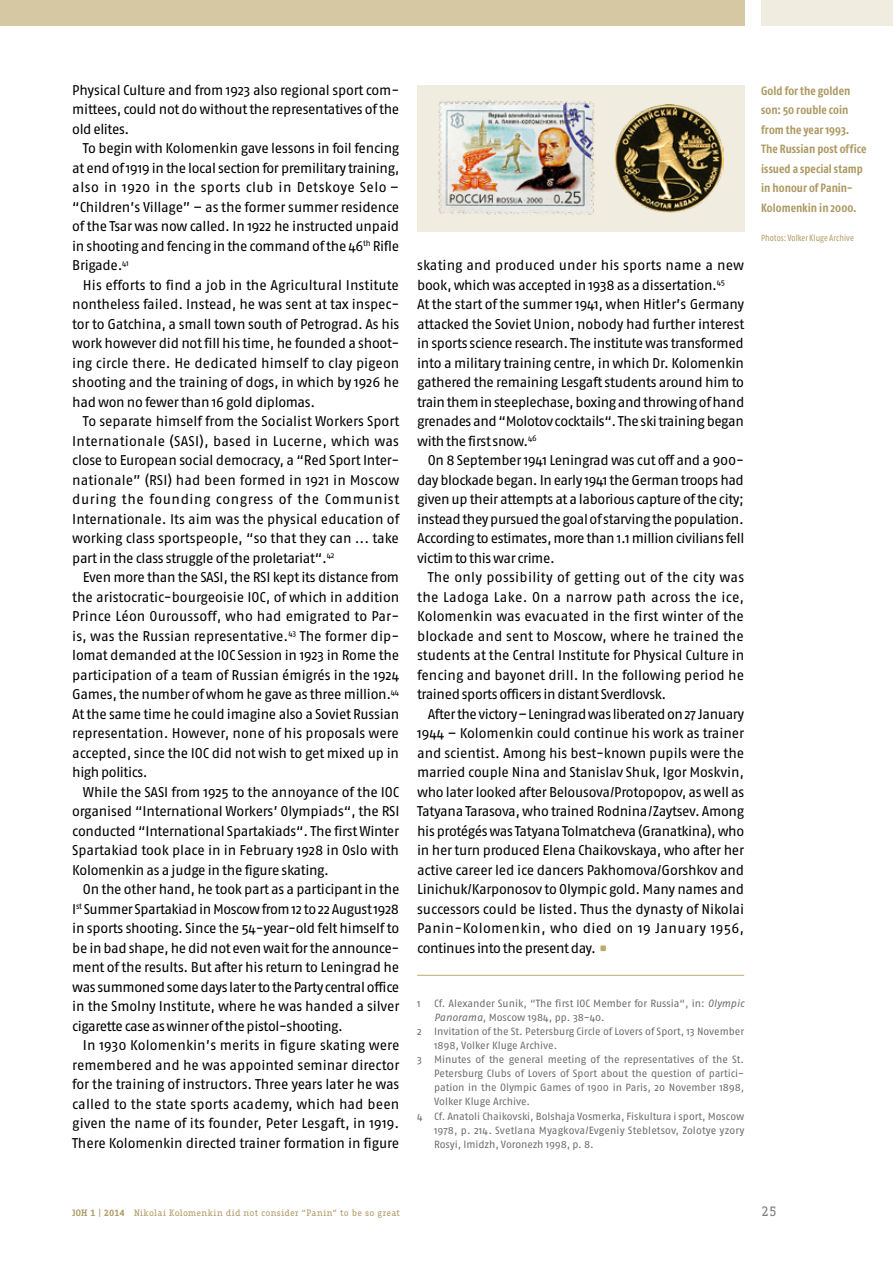
<style>
.page{position:relative;width:893px;height:1263px;background:#fff}
.page>*{position:absolute;margin:0;border:0;box-sizing:border-box;transform-origin:0 0}
.t1{font:14.1px/19.5px "Fago No";letter-spacing:-.02em;color:#000;text-align:justify}
.t2{font:14.1px/19.5px "Fago No";color:#000}
.t3{font:13.5px "Fago Office Serif";color:#7a7b7a}
.t4{font:700 12px/19.5px "Fago Co";letter-spacing:.005em;color:#ae9a63}
.t5{font:10.5px "Fago No";letter-spacing:-.005em;color:#6e6e6e}
.t6{font:9px "Fago Office Serif";letter-spacing:.02em;color:#ae9a63}
.t7{font:9px "Fago Co";letter-spacing:.01em;color:#ae9a63}
.s1{font-style:italic}
.s2{font-weight:700}
</style>
<div class="page">
<div style="left:0;top:0;width:744px;height:26px;background:#d7c8a4"></div>
<div style="left:761px;top:0;width:132px;height:26px;background:#f1ece0"></div>
<hr style="left:417px;top:975px;width:327px;height:1px;background:#bea86b">
<div style="left:417px;top:85px;width:327px;height:146px;background:#f1ece0"></div>
<img style="left:614px;top:104px;width:109px;height:109px">
<img style="left:437px;top:100px;width:158px;height:115px">
<p class="t1" style="left:72px;top:80px;width:329px">Physical Culture and from 1923 also regional sport com&shy;mittees, could not do without the representatives of the old elites.</p>
<p class="t1" style="left:72px;top:138px;width:329px;text-indent:11px">To begin with Kolomenkin gave lessons in foil fencing at end of 1919 in the local section for premilitary training, also in 1920 in the sports club in Detskoye Selo – “Children’s Village” – as the former summer residence of the Tsar was now called. In 1922 he instructed unpaid in shooting and fencing in the command of the 46<sup>th</sup> Rifle Brigade.<sup>41</sup></p>
<p class="t1" style="left:72px;top:275px;width:329px;text-indent:11px">His efforts to find a job in the Agricultural Institute nontheless failed. Instead, he was sent at tax inspec&shy;tor to Gatchina, a small town south of Petrograd. As his work however did not fill his time, he founded a shoot&shy;ing circle there. He dedicated himself to clay pigeon shooting and the training of dogs, in which by 1926 he had won no fewer than 16 gold diplomas.</p>
<p class="t2" style="left:72px;top:412px;width:329px;text-indent:11px">To separate himself from the Socialist Workers Sport Internationale (SASI), based in Lucerne, which was close to European social democracy, a “Red Sport Inter&shy;nationale” (RSI) had been formed in 1921 in Moscow during the founding congress of the Communist Internationale. Its aim was the physical education of working class sportspeople, “so that they can ... take part in the class struggle of the proletariat“.<sup>42</sup></p>
<p class="t1" style="left:72px;top:567px;width:329px;text-indent:11px">Even more than the SASI, the RSI kept its distance from the aristocratic-bourgeoisie IOC, of which in addition Prince Léon Ouroussoff, who had emigrated to Par&shy;is, was the Russian representative.<sup>43</sup> The former dip&shy;lomat demanded at the IOC Session in 1923 in Rome the participation of a team of Russian émigrés in the 1924<br>Games, the number of whom he gave as three million.<sup>44<br></sup>At the same time he could imagine also a Soviet Russian representation. However, none of his proposals were accepted, since the IOC did not wish to get mixed up in high politics.</p>
<p class="t1" style="left:72px;top:782px;width:329px;text-indent:11px">While the SASI from 1925 to the annoyance of the IOC organised “International Workers’ Olympiads“, the RSI conducted “International Spartakiads“. The first Winter Spartakiad took place in in February 1928 in Oslo with Kolomenkin as a judge in the figure skating.</p>
<p class="t1" style="left:72px;top:880px;width:329px;text-indent:11px">On the other hand, he took part as a participant in the I<sup>st</sup> Summer Spartakiad in Moscow from 12 to 22 August 1928 in sports shooting. Since the 54-year-old felt himself to be in bad shape, he did not even wait for the announce&shy;ment of the results. But after his return to Leningrad he was summoned some days later to the Party central office in the Smolny Institute, where he was handed a silver cigarette case as winner of the pistol-shooting.</p>
<p class="t1" style="left:72px;top:1036px;width:329px;text-indent:11px">In 1930 Kolomenkin’s merits in figure skating were remembered and he was appointed seminar director for the training of instructors. Three years later he was called to the state sports academy, which had been given the name of its founder, Peter Lesgaft, in 1919.<br>There Kolomenkin directed trainer formation in figure</p>
<p class="t1" style="left:417px;top:255px;width:329px;text-align:left">skating and produced under his sports name a new book, which was accepted in 1938 as a dissertation.<sup>45<br></sup>At the start of the summer 1941, when Hitler’s Germany attacked the Soviet Union, nobody had further interest in sports science research. The institute was transformed into a military training centre, in which Dr. Kolomenkin gathered the remaining Lesgaft students around him to train them in steeplechase, boxing and throwing of hand grenades and “Molotov cocktails“. The ski training began with the first snow.<sup>46</sup></p>
<p class="t1" style="left:417px;top:450px;width:329px;text-indent:11px">On 8 September 1941 Leningrad was cut off and a 900- day blockade began. In early 1941 the German troops had given up their attempts at a laborious capture of the city; instead they pursued the goal of starving the population.<br>According to estimates, more than 1.1 million civilians fell victim to this war crime.</p>
<p class="t1" style="left:417px;top:568px;width:329px;text-indent:11px">The only possibility of getting out of the city was the Ladoga Lake. On a narrow path across the ice, Kolomenkin was evacuated in the first winter of the blockade and sent to Moscow, where he trained the students at the Central Institute for Physical Culture in fencing and bayonet drill. In the following period he trained sports officers in distant Sverdlovsk.</p>
<p class="t1" style="left:417px;top:704px;width:329px;text-indent:11px">After the victory – Leningrad was liberated on 27 January 1944 – Kolomenkin could continue his work as trainer and scientist. Among his best-known pupils were the married couple Nina and Stanislav Shuk, Igor Moskvin, who later looked after Belousova/Protopopov, as well as Tatyana Tarasova, who trained Rodnina/Zaytsev. Among his protégés was Tatyana Tolmatcheva (Granatkina), who in her turn produced Elena Chaikovskaya, who after her active career led ice dancers Pakhomova/Gorshkov and Linichuk/Karponosov to Olympic gold. Many names and successors could be listed. Thus the dynasty of Nikolai Panin-Kolomenkin, who died on 19 January 1956, continues into the present day.</p>
<p class="t4" style="left:761px;top:81px;width:107px">Gold for the golden son: 50 rouble coin from the year 1993.<br>The Russian post office issued a special stamp in honour of Panin-<br>Kolomenkin in 2000.</p>
<p class="t7" style="left:761px;top:233px;width:94px">Photos: Volker Kluge Archive</p>
<p class="t5" style="left:417px;top:997px;width:5px">1</p>
<p class="t5" style="left:434px;top:997px;width:311px">Cf. Alexander Sunik, “The first IOC Member for Russia“, in: <span class="s1">Olympic</span></p>
<p class="t5" style="left:434px;top:1011px;width:172px"><span class="s1">Panorama</span>, Moscow 1984, pp. 38-40.</p>
<p class="t5" style="left:417px;top:1025px;width:328px">2 Invitation of the St. Petersburg Circle of Lovers of Sport, 13 November</p>
<p class="t5" style="left:434px;top:1039px;width:125px">1898, Volker Kluge Archive.</p>
<p class="t5" style="left:417px;top:1053px;width:328px">3 Minutes of the general meeting of the representatives of the St.</p>
<p class="t5" style="left:434px;top:1068px;width:311px">Petersburg Clubs of Lovers of Sport about the question of partici-</p>
<p class="t5" style="left:434px;top:1082px;width:311px">pation in the Olympic Games of 1900 in Paris, 20 November 1898,</p>
<p class="t5" style="left:434px;top:1096px;width:97px">Volker Kluge Archive.</p>
<p class="t5" style="left:417px;top:1110px;width:329px">4 Cf. Anatoli Chaikovski, Bolshaja Vosmerka, Fiskultura i sport, Moscow</p>
<p class="t5" style="left:434px;top:1124px;width:312px">1978, p. 214. Svetlana Myagkova/Evgeniy Stebletsov, Zolotye yzory</p>
<p class="t5" style="left:434px;top:1138px;width:161px">Rosyi, Imidzh, Voronezh 1998, p. 8.</p>
<p class="t6" style="left:72px;top:1208px;width:329px"><span class="s2">JOH 1</span> | <span class="s2">2014</span> Nikolai Kolomenkin did not consider “Panin” to be so great</p>
<p class="t3" style="left:761px;top:1204px;width:17px">25</p>
</div>
